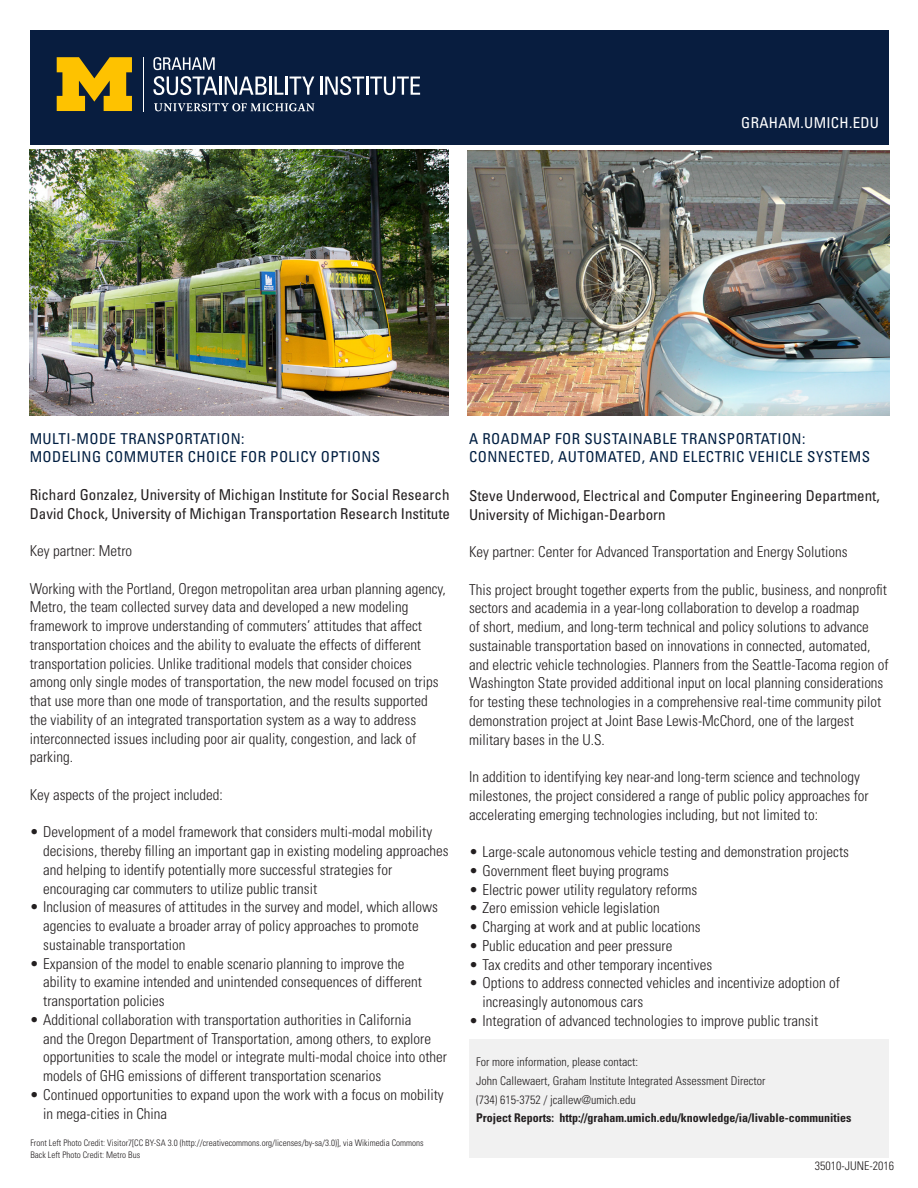
<style>
.page{position:relative;width:918px;height:1188px;background:#fff}
.page>*{position:absolute;margin:0;border:0;box-sizing:border-box;transform-origin:0 0}
.Body_Text{font:300 condensed 15px/18.8px "Univers LT Std";color:#231f20}
.Body_Text-2{font:condensed 15px/18.8px "Univers LT Std";color:#231f20}
.Subhead__Body_Text{font:condensed 15px/18.8px "Univers LT Std";letter-spacing:.03em;color:#001e41}
.t1{font:condensed 15px "Univers LT Std";letter-spacing:.02em;color:#fff}
.Body_Text-3{font:300 condensed 12px/18.8px "Univers LT Std";color:#231f20}
.Body_Text-4{font:700 condensed 12px "Univers LT Std";color:#231f20}
.Body_Text-5{font:300 condensed 9px/12px "Univers LT Std";color:#231f20}
</style>
<div class="page">
<div style="left:469px;top:1040px;width:419px;height:118px;background:#f1f1f1"></div>
<img style="left:468px;top:150px;width:422px;height:266px">
<div style="left:30px;top:30px;width:858px;height:115px;background:#081d3f"></div>
<svg style="left:153px;top:76px;width:65px;height:19px"></svg>
<hr style="left:219px;top:77px;width:3px;height:18px;background:#fff">
<svg style="left:225px;top:77px;width:42px;height:18px"></svg>
<hr style="left:269px;top:77px;width:3px;height:18px;background:#fff">
<svg style="left:275px;top:77px;width:39px;height:18px"></svg>
<svg style="left:320px;top:76px;width:100px;height:19px"></svg>
<hr style="left:143px;top:57px;width:1px;height:54px;background:#fff">
<svg style="left:57px;top:57px;width:75px;height:54px"></svg>
<svg style="left:154px;top:103px;width:161px;height:8px"></svg>
<svg style="left:153px;top:57px;width:62px;height:13px"></svg>
<img style="left:30px;top:149px;width:419px;height:267px">
<p class="t1" style="left:741px;top:113px;width:139px">GRAHAM.UMICH.EDU</p>
<p class="Subhead__Body_Text" style="left:30px;top:429px;width:352px">MULTI-MODE TRANSPORTATION:<br>MODELING COMMUTER CHOICE FOR POLICY OPTIONS</p>
<p class="Body_Text-2" style="left:30px;top:485px;width:421px">Richard Gonzalez, University of Michigan Institute for Social Research</p>
<p class="Body_Text-2" style="left:30px;top:504px;width:422px">David Chock, University of Michigan Transportation Research Institute</p>
<p class="Body_Text" style="left:30px;top:541px;width:104px">Key partner: Metro</p>
<p class="Body_Text" style="left:30px;top:579px;width:418px">Working with the Portland, Oregon metropolitan area urban planning agency, Metro, the team collected survey data and developed a new modeling framework to improve understanding of commuters’ attitudes that affect transportation choices and the ability to evaluate the effects of different transportation policies. Unlike traditional models that consider choices among only single modes of transportation, the new model focused on trips that use more than one mode of transportation, and the results supported the viability of an integrated transportation system as a way to address interconnected issues including poor air quality, congestion, and lack of parking.</p>
<p class="Body_Text" style="left:30px;top:785px;width:195px">Key aspects of the project included:</p>
<p class="Body_Text" style="left:43px;top:823px;width:407px;text-indent:-14px">• Development of a model framework that considers multi-modal mobility decisions, thereby filling an important gap in existing modeling approaches and helping to identify potentially more successful strategies for encouraging car commuters to utilize public transit</p>
<p class="Body_Text" style="left:43px;top:898px;width:396px;text-indent:-14px">• Inclusion of measures of attitudes in the survey and model, which allows agencies to evaluate a broader array of policy approaches to promote sustainable transportation</p>
<p class="Body_Text" style="left:43px;top:954px;width:380px;text-indent:-14px">• Expansion of the model to enable scenario planning to improve the ability to examine intended and unintended consequences of different transportation policies</p>
<p class="Body_Text" style="left:43px;top:1010px;width:405px;text-indent:-14px">• Additional collaboration with transportation authorities in California<br>and the Oregon Department of Transportation, among others, to explore opportunities to scale the model or integrate multi-modal choice into other models of GHG emissions of different transportation scenarios</p>
<p class="Body_Text" style="left:43px;top:1085px;width:402px;text-indent:-14px">• Continued opportunities to expand upon the work with a focus on mobility in mega-cities in China</p>
<p class="Body_Text-5" style="left:30px;top:1137px;width:395px">Front Left Photo Credit: Visitor7[CC BY-SA 3.0 (http://creativecommons.org/licenses/by-sa/3.0)], via Wikimedia Commons<br>Back Left Photo Credit: Metro Bus</p>
<p class="Subhead__Body_Text" style="left:469px;top:429px;width:338px">A ROADMAP FOR SUSTAINABLE TRANSPORTATION:</p>
<p class="Subhead__Body_Text" style="left:469px;top:447px;width:402px">CONNECTED, AUTOMATED, AND ELECTRIC VEHICLE SYSTEMS</p>
<p class="Body_Text-2" style="left:469px;top:486px;width:412px">Steve Underwood, Electrical and Computer Engineering Department,<br>University of Michigan-Dearborn</p>
<p class="Body_Text" style="left:469px;top:542px;width:380px">Key partner: Center for Advanced Transportation and Energy Solutions</p>
<p class="Body_Text" style="left:469px;top:580px;width:421px">This project brought together experts from the public, business, and nonprofit sectors and academia in a year-long collaboration to develop a roadmap<br>of short, medium, and long-term technical and policy solutions to advance sustainable transportation based on innovations in connected, automated, and electric vehicle technologies. Planners from the Seattle-Tacoma region of Washington State provided additional input on local planning considerations for testing these technologies in a comprehensive real-time community pilot demonstration project at Joint Base Lewis-McChord, one of the largest military bases in the U.S.</p>
<p class="Body_Text" style="left:469px;top:767px;width:401px">In addition to identifying key near-and long-term science and technology milestones, the project considered a range of public policy approaches for accelerating emerging technologies including, but not limited to:</p>
<p class="Body_Text" style="left:469px;top:842px;width:381px">• Large-scale autonomous vehicle testing and demonstration projects</p>
<p class="Body_Text" style="left:469px;top:861px;width:202px">• Government fleet buying programs</p>
<p class="Body_Text" style="left:469px;top:880px;width:230px">• Electric power utility regulatory reforms</p>
<p class="Body_Text" style="left:469px;top:899px;width:192px">• Zero emission vehicle legislation</p>
<p class="Body_Text" style="left:469px;top:917px;width:233px">• Charging at work and at public locations</p>
<p class="Body_Text" style="left:469px;top:936px;width:205px">• Public education and peer pressure</p>
<p class="Body_Text" style="left:469px;top:955px;width:245px">• Tax credits and other temporary incentives</p>
<p class="Body_Text" style="left:483px;top:974px;width:359px;text-indent:-14px">• Options to address connected vehicles and incentivize adoption of increasingly autonomous cars</p>
<p class="Body_Text" style="left:469px;top:1011px;width:351px">• Integration of advanced technologies to improve public transit</p>
<p class="Body_Text-3" style="left:476px;top:1053px;width:291px">For more information, please contact:<br>John Callewaert, Graham Institute Integrated Assessment Director (734) 615-3752 / jcallew@umich.edu</p>
<p class="Body_Text-4" style="left:476px;top:1111px;width:377px">Project Reports: http://graham.umich.edu/knowledge/ia/livable-communities</p>
<p class="Body_Text-3" style="left:815px;top:1157px;width:81px">35010-JUNE-2016</p>
</div>
